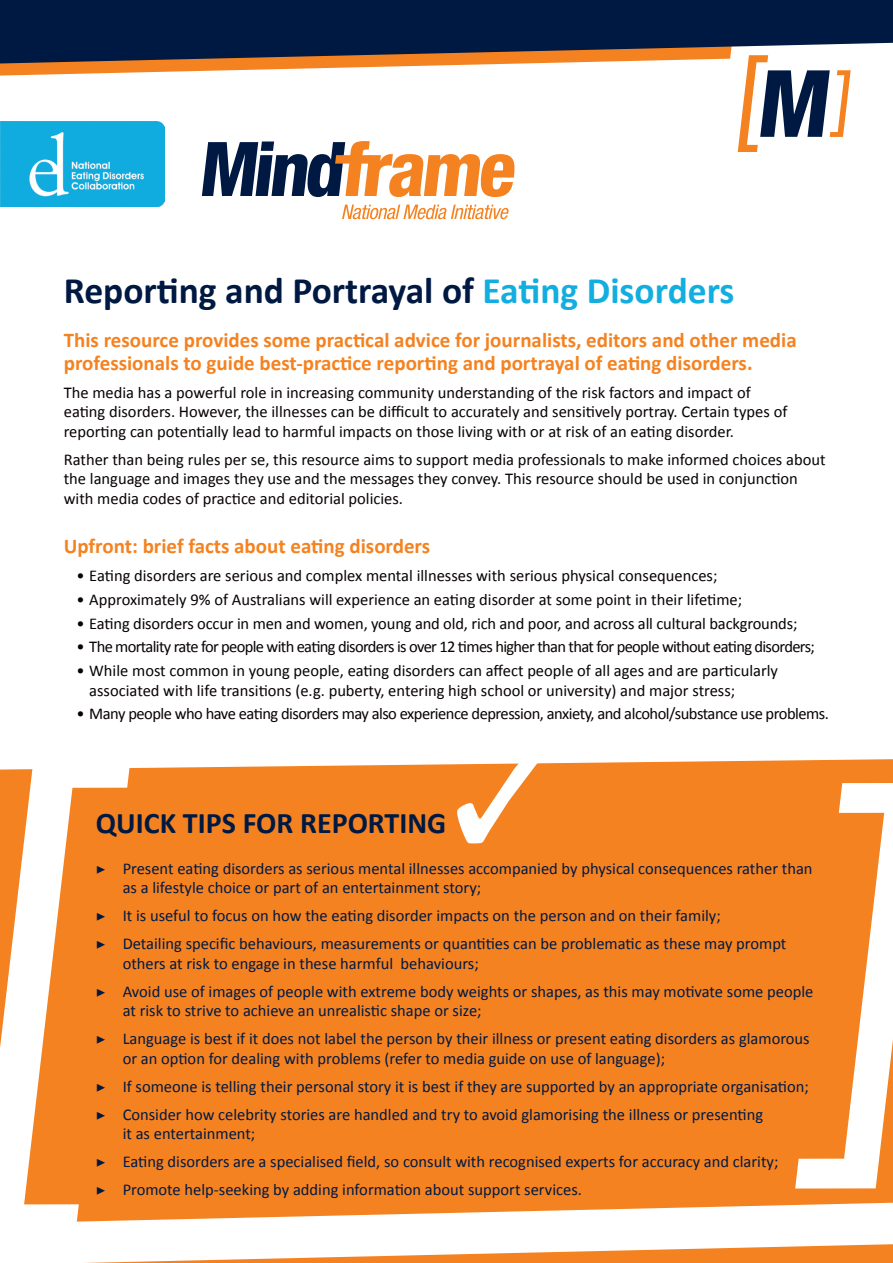
<style>
.page{position:relative;width:893px;height:1263px;background:#fff}
.page>*{position:absolute;margin:0;border:0;box-sizing:border-box;transform-origin:0 0}
.t1{font:700 37.5px "Calibri";color:#001942}
.t2{font:700 30px "Calibri";color:#001942}
.t3{font:700 21px/22.5px "Calibri";color:#f58220}
.t4{font:16.5px/19.5px "Calibri";color:#001942}
.t5{font:16.5px/19.5px "Calibri";color:#080302}
.t6{font:16.5px "Calibri";letter-spacing:-.04em;color:#080302}
.t7{font:16.5px "Calibri";letter-spacing:-.03em;color:#080302}
.s1{color:#13aee0}
.s2{font-family:"Minion Pro"}
</style>
<div class="page">
<svg style="left:0;top:63px;width:542px;height:13px"></svg>
<svg style="left:84px;top:1244px;width:809px;height:19px"></svg>
<svg style="left:0;top:0;width:893px;height:63px;fill:#001942"></svg>
<svg style="left:738px;top:55px;width:113px;height:97px"></svg>
<div style="left:131px;top:759px;width:762px;height:462px;background:#f58220"></div>
<svg style="left:342px;top:205px;width:167px;height:14px"></svg>
<svg style="left:202px;top:141px;width:312px;height:56px"></svg>
<img style="left:0;top:121px;width:165px;height:86px">
<svg style="left:795px;top:783px;width:98px;height:405px"></svg>
<svg style="left:0;top:768px;width:131px;height:454px;fill:#f58220"></svg>
<svg style="left:457px;top:759px;width:92px;height:84px"></svg>
<p class="t1" style="left:64px;top:268px;width:672px">Reporting and Portrayal of <span class="s1">Eating Disorders</span></p>
<p class="t3" style="left:64px;top:328px;width:734px">This resource provides some practical advice for journalists, editors and other media professionals to guide best-practice reporting and portrayal of eating disorders.</p>
<p class="t5" style="left:64px;top:382px;width:725px">The media has a powerful role in increasing community understanding of the risk factors and impact of eating disorders. However, the illnesses can be difficult to accurately and sensitively portray. Certain types of reporting can potentially lead to harmful impacts on those living with or at risk of an eating disorder.</p>
<p class="t5" style="left:64px;top:449px;width:763px">Rather than being rules per se, this resource aims to support media professionals to make informed choices about the language and images they use and the messages they convey. This resource should be used in conjunction with media codes of practice and editorial policies.</p>
<p class="t3" style="left:64px;top:534px;width:368px">Upfront: brief facts about eating disorders</p>
<p class="t5" style="left:77px;top:565px;width:642px">• Eating disorders are serious and complex mental illnesses with serious physical consequences;</p>
<p class="t5" style="left:77px;top:589px;width:667px">• Approximately 9% of Australians will experience an eating disorder at some point in their lifetime;</p>
<p class="t5" style="left:77px;top:612px;width:722px">• Eating disorders occur in men and women, young and old, rich and poor, and across all cultural backgrounds;</p>
<p class="t6" style="left:77px;top:637px;width:740px">• The mortality rate for people with eating disorders is over 12 times higher than that for people without eating disorders;</p>
<p class="t5" style="left:89px;top:660px;width:690px;text-indent:-13px">• While most common in young people, eating disorders can affect people of all ages and are particularly associated with life transitions (e.g. puberty, entering high school or university) and major stress;</p>
<p class="t7" style="left:77px;top:704px;width:754px">• Many people who have eating disorders may also experience depression, anxiety, and alcohol/substance use problems.</p>
<p class="t2" style="left:96px;top:804px;width:352px">QUICK TIPS FOR REPORTING</p>
<p class="t4" style="left:123px;top:858px;width:691px;text-indent:-27px"><span class="s2">▶</span> Present eating disorders as serious mental illnesses accompanied by physical consequences rather than as a lifestyle choice or part of an entertainment story;</p>
<p class="t4" style="left:96px;top:905px;width:627px"><span class="s2">▶</span> It is useful to focus on how the eating disorder impacts on the person and on their family;</p>
<p class="t4" style="left:123px;top:933px;width:665px;text-indent:-27px"><span class="s2">▶</span> Detailing specific behaviours, measurements or quantities can be problematic as these may prompt others at risk to engage in these harmful behaviours;</p>
<p class="t4" style="left:123px;top:981px;width:692px;text-indent:-27px"><span class="s2">▶</span> Avoid use of images of people with extreme body weights or shapes, as this may motivate some people at risk to strive to achieve an unrealistic shape or size;</p>
<p class="t4" style="left:123px;top:1028px;width:688px;text-indent:-27px"><span class="s2">▶</span> Language is best if it does not label the person by their illness or present eating disorders as glamorous or an option for dealing with problems (refer to media guide on use of language);</p>
<p class="t4" style="left:96px;top:1076px;width:715px"><span class="s2">▶</span> If someone is telling their personal story it is best if they are supported by an appropriate organisation;</p>
<p class="t4" style="left:123px;top:1104px;width:642px;text-indent:-27px"><span class="s2">▶</span> Consider how celebrity stories are handled and try to avoid glamorising the illness or presenting it as entertainment;</p>
<p class="t4" style="left:96px;top:1151px;width:684px"><span class="s2">▶</span> Eating disorders are a specialised field, so consult with recognised experts for accuracy and clarity;</p>
<p class="t4" style="left:96px;top:1179px;width:488px"><span class="s2">▶</span> Promote help-seeking by adding information about support services.</p>
</div>
